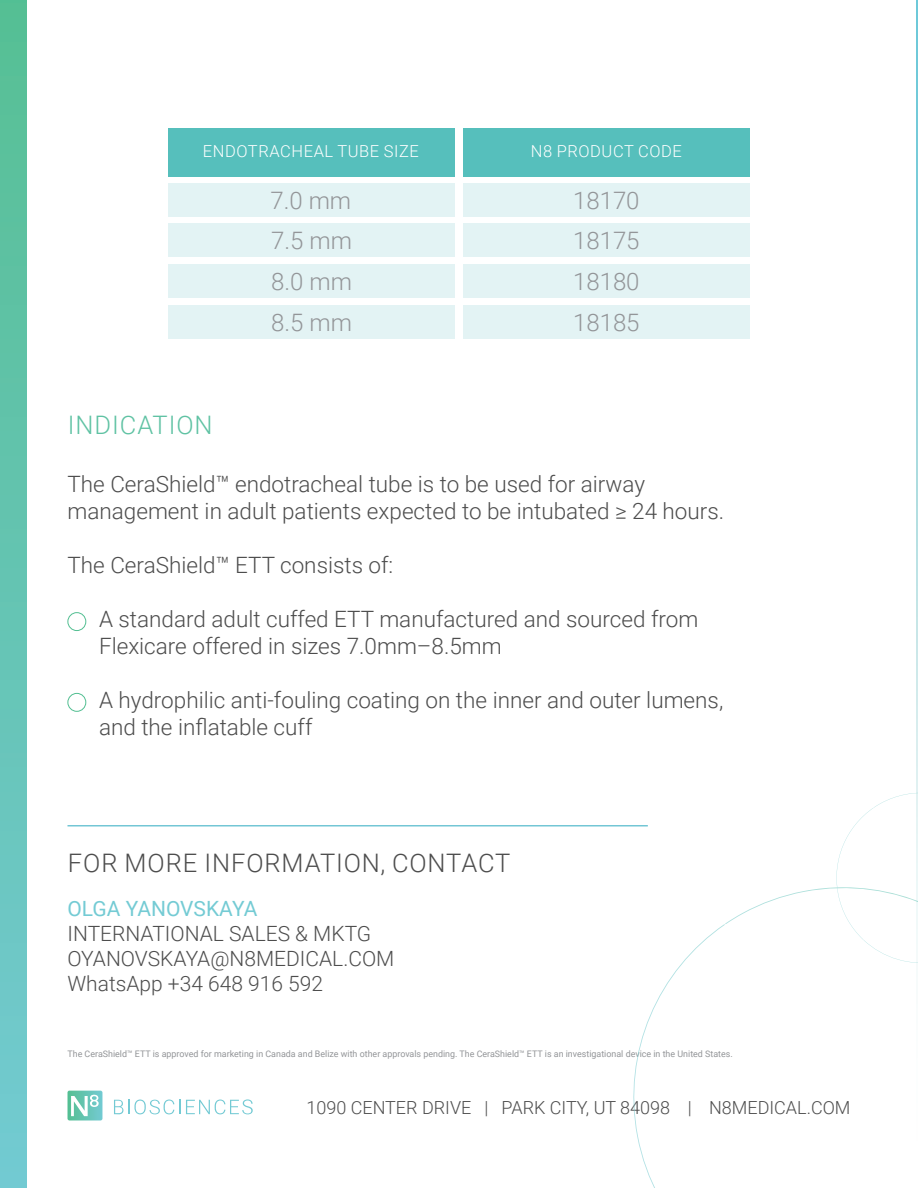
<style>
.page{position:relative;width:918px;height:1188px;background:#fff}
.page>*{position:absolute;margin:0;border:0;box-sizing:border-box;transform-origin:0 0}
.t1{font:300 25.5px "Roboto";letter-spacing:.035em;color:#4d4d4d}
.t2{font:300 25.5px "Roboto";letter-spacing:.035em;color:#5fc2a3}
.t3{font:300 24px "Roboto";color:#939598}
.t4{font:300 22.5px/27px "Roboto";color:#4d4d4d}
.t5{font:300 21px/25.2px "Roboto";color:#4d4d4d}
.t6{font:21px "Roboto";color:#74cbd4}
.t7{font:300 18px "Roboto";color:#4d4d4d}
.t8{font:300 16.5px "Roboto";letter-spacing:.035em;color:#fff}
.t9{font:9px "Roboto";color:#939598}
</style>
<div class="page">
<svg style="left:916px;top:0;width:2px;height:963px"></svg>
<div style="left:169px;top:128px;width:286px;height:49px;background:#56bfbc"></div>
<div style="left:169px;top:184px;width:286px;height:33px;background:#e3f3f4"></div>
<div style="left:463px;top:184px;width:286px;height:33px;background:#e3f3f4"></div>
<div style="left:169px;top:223px;width:286px;height:34px;background:#e3f3f4"></div>
<div style="left:463px;top:223px;width:286px;height:34px;background:#e3f3f4"></div>
<div style="left:169px;top:265px;width:286px;height:33px;background:#e3f3f4"></div>
<div style="left:463px;top:265px;width:286px;height:33px;background:#e3f3f4"></div>
<div style="left:169px;top:305px;width:286px;height:33px;background:#e3f3f4"></div>
<div style="left:463px;top:305px;width:286px;height:33px;background:#e3f3f4"></div>
<div style="left:463px;top:128px;width:286px;height:49px;background:#56bfbc"></div>
<div style="left:67px;top:612px;width:19px;height:19px;border:1px solid #53bf92;border-radius:50%"></div>
<div style="left:67px;top:693px;width:19px;height:19px;border:1px solid #53bf92;border-radius:50%"></div>
<hr style="left:68px;top:825px;width:580px;height:1px;background:#73c6d5">
<svg style="left:633px;top:887px;width:198px;height:301px"></svg>
<svg style="left:831px;top:788px;width:86px;height:175px"></svg>
<div style="left:0;top:0;width:27px;height:1188px;background:linear-gradient(to bottom,#56bf94,#73cad2)"></div>
<svg style="left:67px;top:1091px;width:35px;height:30px"></svg>
<svg style="left:114px;top:1099px;width:66px;height:15px"></svg>
<svg style="left:186px;top:1099px;width:67px;height:15px"></svg>
<svg style="left:0;top:788px;width:1px;height:400px"></svg>
<p class="t8" style="left:203px;top:140px;width:218px">ENDOTRACHEAL TUBE SIZE</p>
<p class="t8" style="left:531px;top:140px;width:153px">N8 PRODUCT CODE</p>
<p class="t3" style="left:573px;top:184px;width:68px">18170</p>
<p class="t3" style="left:271px;top:224px;width:82px">7.5 mm</p>
<p class="t3" style="left:573px;top:224px;width:68px">18175</p>
<p class="t3" style="left:271px;top:265px;width:82px">8.0 mm</p>
<p class="t3" style="left:573px;top:264px;width:68px">18180</p>
<p class="t3" style="left:271px;top:305px;width:82px">8.5 mm</p>
<p class="t3" style="left:573px;top:305px;width:68px">18185</p>
<p class="t3" style="left:271px;top:184px;width:82px">7.0 mm</p>
<p class="t2" style="left:68px;top:407px;width:146px">INDICATION</p>
<p class="t4" style="left:68px;top:469px;width:658px">The CeraShield™ endotracheal tube is to be used for airway management in adult patients expected to be intubated ≥ 24 hours.</p>
<p class="t4" style="left:68px;top:550px;width:327px">The CeraShield™ ETT consists of:</p>
<p class="t4" style="left:99px;top:604px;width:601px">A standard adult cuffed ETT manufactured and sourced from<br>Flexicare offered in sizes 7.0mm–8.5mm</p>
<p class="t4" style="left:99px;top:685px;width:626px">A hydrophilic anti-fouling coating on the inner and outer lumens, and the inflatable cuff</p>
<p class="t1" style="left:68px;top:845px;width:444px">FOR MORE INFORMATION, CONTACT</p>
<p class="t6" style="left:68px;top:893px;width:191px">OLGA YANOVSKAYA</p>
<p class="t5" style="left:68px;top:920px;width:328px">INTERNATIONAL SALES &amp; MKTG<br>OYANOVSKAYA@N8MEDICAL.COM<br>WhatsApp +34 648 916 592</p>
<p class="t9" style="left:68px;top:1047px;width:667px">The CeraShield™ ETT is approved for marketing in Canada and Belize with other approvals pending. The CeraShield™ ETT is an investigational device in the United States.</p>
<p class="t7" style="left:307px;top:1095px;width:545px">1090 CENTER DRIVE | PARK CITY, UT 84098 | N8MEDICAL.COM</p>
</div>
